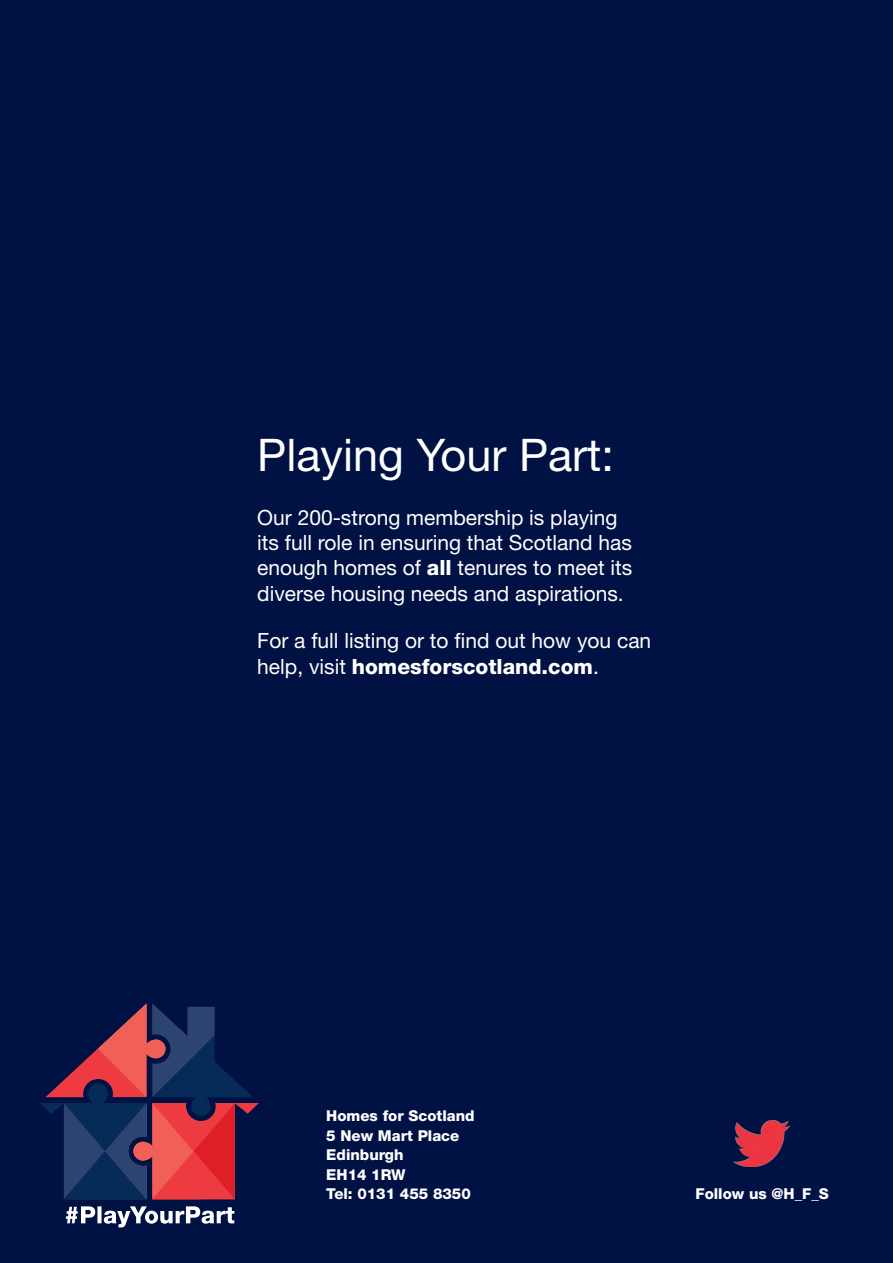
<style>
.page{position:relative;width:893px;height:1263px;background:#001143}
.page>*{position:absolute;margin:0;border:0;box-sizing:border-box;transform-origin:0 0}
.t1{font:45px "Helvetica Neue";color:#fff}
.t2{font:21px/25.2px "Helvetica Neue";color:#fff}
.t3{font:800 15px/19.5px "Helvetica Neue";color:#fff}
.s1{font-weight:800}
</style>
<div class="page">
<svg style="left:40px;top:1003px;width:219px;height:196px"></svg>
<svg style="left:66px;top:1206px;width:168px;height:21px"></svg>
<img style="left:733px;top:1120px;width:56px;height:46px">
<h1 class="t1" style="left:257px;top:428px;width:358px">Playing Your Part:</h1>
<p class="t2" style="left:257px;top:505px;width:377px">Our 200-strong membership is playing its full role in ensuring that Scotland has enough homes of <span class="s1">all</span> tenures to meet its diverse housing needs and aspirations.</p>
<p class="t2" style="left:257px;top:628px;width:395px">For a full listing or to find out how you can help, visit <span class="s1">homesforscotland.com</span>.</p>
<p class="t3" style="left:326px;top:1106px;width:150px">Homes for Scotland<br>5 New Mart Place<br>Edinburgh<br>EH14 1RW<br>Tel: 0131 455 8350</p>
<p class="t3" style="left:695px;top:1183px;width:135px">Follow us @H_F_S</p>
</div>
